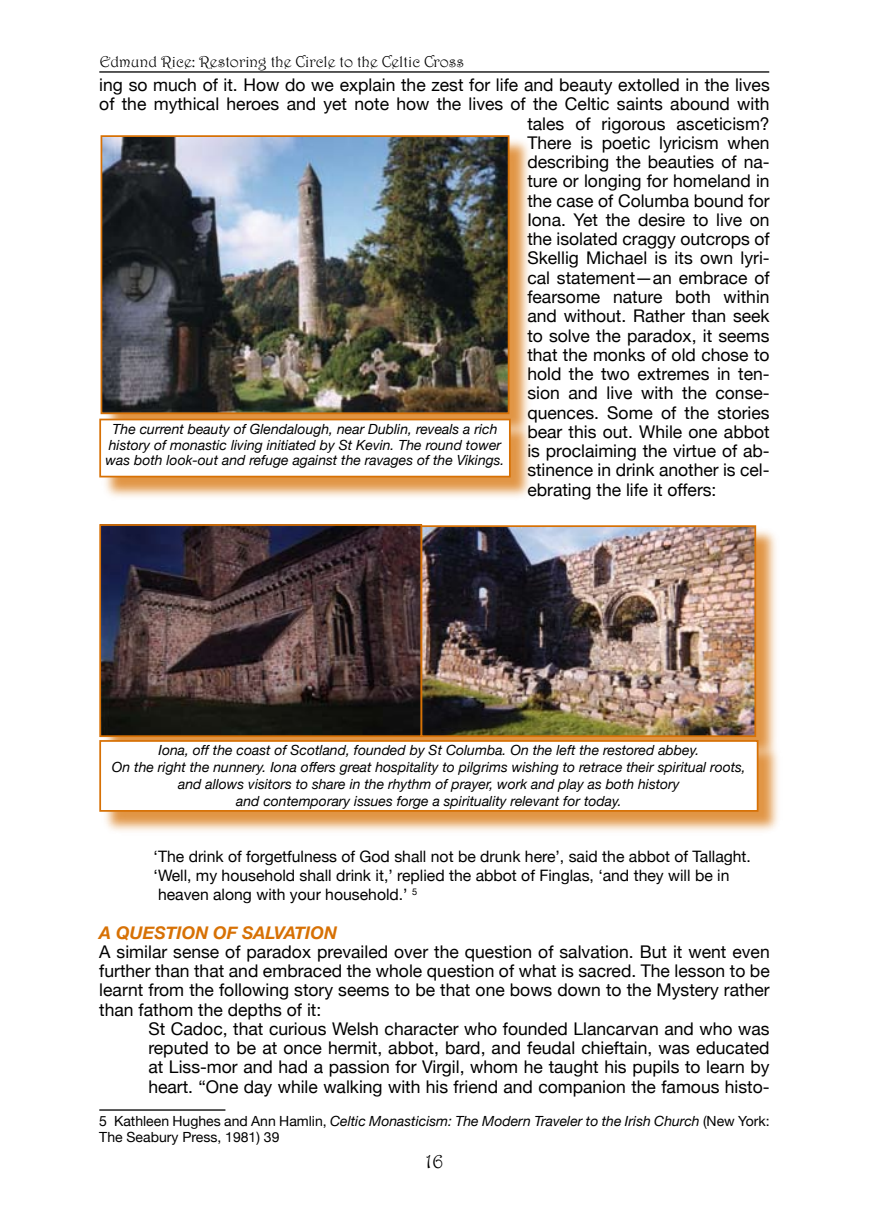
<style>
.page{position:relative;width:869px;height:1216px;background:#fff}
.page>*{position:absolute;margin:0;border:0;box-sizing:border-box;transform-origin:0 0}
.t1{font:21px "Harrington";color:#000}
.t2{font:17.5px/19.2px "Helvetica Neue";color:#000;text-align:justify}
.t3{font:italic 700 17.5px "Helvetica Neue";color:#d77105}
.t4{font:15.75px/19.2px "Helvetica Neue";color:#000}
.t5{font:15.75px "Harrington";color:#000}
.t6{font:italic 14px/16.8px "Helvetica Neue";color:#000;text-align:center}
.t7{font:14px/15.8px "Helvetica Neue";color:#000}
.s1{font-style:italic}
</style>
<div class="page">
<hr style="left:99px;top:71px;width:669px;height:2px;background:#000">
<hr style="left:99px;top:1109px;width:126px;height:1px;background:#000">
<div style="left:101px;top:137px;width:433px;height:363px;background:#d77105;opacity:.75"></div>
<img style="left:103px;top:138px;width:403px;height:273px">
<div style="left:100px;top:135px;width:409px;height:279px;border:2px solid #d77105"></div>
<div style="left:100px;top:419px;width:409px;height:57px;background:#fff"></div>
<div style="left:99px;top:418px;width:411px;height:59px;border:2px solid #d77105"></div>
<div style="left:101px;top:526px;width:680px;height:309px;background:#d77105;opacity:.75"></div>
<img style="left:102px;top:527px;width:650px;height:207px">
<div style="left:420px;top:525px;width:335px;height:212px;border:2px solid #d77105"></div>
<div style="left:99px;top:524px;width:323px;height:213px;border:2px solid #d77105"></div>
<div style="left:100px;top:741px;width:657px;height:69px;background:#fff"></div>
<div style="left:99px;top:740px;width:659px;height:71px;border:2px solid #d77105"></div>
<p class="t5" style="left:100px;top:52px;width:366px">Edmund Rice: Restoring the Circle to the Celtic Cross</p>
<p class="t2" style="left:99px;top:75px;width:671px">ing so much of it. How do we explain the zest for life and beauty extolled in the lives</p>
<p class="t2" style="left:99px;top:94px;width:671px">of the mythical heroes and yet note how the lives of the Celtic saints abound with</p>
<p class="t2" style="left:527px;top:113px;width:244px">tales of rigorous asceticism?</p>
<p class="t2" style="left:527px;top:133px;width:244px">There is poetic lyricism when</p>
<p class="t2" style="left:527px;top:152px;width:244px">describing the beauties of na-</p>
<p class="t2" style="left:527px;top:171px;width:244px">ture or longing for homeland in</p>
<p class="t2" style="left:527px;top:190px;width:244px">the case of Columba bound for</p>
<p class="t2" style="left:527px;top:210px;width:244px">Iona. Yet the desire to live on</p>
<p class="t2" style="left:527px;top:229px;width:244px">the isolated craggy outcrops of</p>
<p class="t2" style="left:527px;top:248px;width:244px">Skellig Michael is its own lyri-</p>
<p class="t2" style="left:527px;top:267px;width:244px">cal statement—an embrace of</p>
<p class="t2" style="left:527px;top:287px;width:244px">fearsome nature both within</p>
<p class="t2" style="left:527px;top:306px;width:244px">and without. Rather than seek</p>
<p class="t2" style="left:527px;top:325px;width:244px">to solve the paradox, it seems</p>
<p class="t2" style="left:527px;top:344px;width:244px">that the monks of old chose to</p>
<p class="t2" style="left:527px;top:364px;width:244px">hold the two extremes in ten-</p>
<p class="t2" style="left:527px;top:383px;width:244px">sion and live with the conse-</p>
<p class="t2" style="left:527px;top:402px;width:244px">quences. Some of the stories</p>
<p class="t2" style="left:527px;top:421px;width:244px">bear this out. While one abbot</p>
<p class="t2" style="left:527px;top:441px;width:244px">is proclaiming the virtue of ab-</p>
<p class="t2" style="left:527px;top:460px;width:244px">stinence in drink another is cel-</p>
<p class="t2" style="left:527px;top:479px;width:190px">ebrating the life it offers:</p>
<p class="t6" style="left:105px;top:421px;width:400px;line-height:15.8px">The current beauty of Glendalough, near Dublin, reveals a rich history of monastic living initiated by St Kevin. The round tower was both look-out and refuge against the ravages of the Vikings.</p>
<p class="t6" style="left:112px;top:741px;width:635px">Iona, off the coast of Scotland, founded by St Columba. On the left the restored abbey.<br>On the right the nunnery. Iona offers great hospitality to pilgrims wishing to retrace their spiritual roots, and allows visitors to share in the rhythm of prayer, work and play as both history<br>and contemporary issues forge a spirituality relevant for today.</p>
<p class="t4" style="left:153px;top:846px;width:598px">‘The drink of forgetfulness of God shall not be drunk here’, said the abbot of Tallaght. ‘Well, my household shall drink it,’ replied the abbot of Finglas, ‘and they will be in heaven along with your household.’</p>
<p class="t3" style="left:99px;top:921px;width:239px">A QUESTION OF SALVATION</p>
<p class="t2" style="left:99px;top:941px;width:671px">A similar sense of paradox prevailed over the question of salvation. But it went even further than that and embraced the whole question of what is sacred. The lesson to be learnt from the following story seems to be that one bows down to the Mystery rather than fathom the depths of it:</p>
<p class="t2" style="left:148px;top:1018px;width:622px">St Cadoc, that curious Welsh character who founded Llancarvan and who was reputed to be at once hermit, abbot, bard, and feudal chieftain, was educated at Liss-mor and had a passion for Virgil, whom he taught his pupils to learn by heart. “One day while walking with his friend and companion the famous histo-</p>
<p class="t7" style="left:99px;top:1112px;width:671px;text-indent:15px">Kathleen Hughes and Ann Hamlin, <span class="s1">Celtic Monasticism: The Modern Traveler to the Irish Church</span> (New York:<br>The Seabury Press, 1 981 ) 39</p>
<p class="t1" style="left:425px;top:1148px;width:19px">16</p>
</div>
